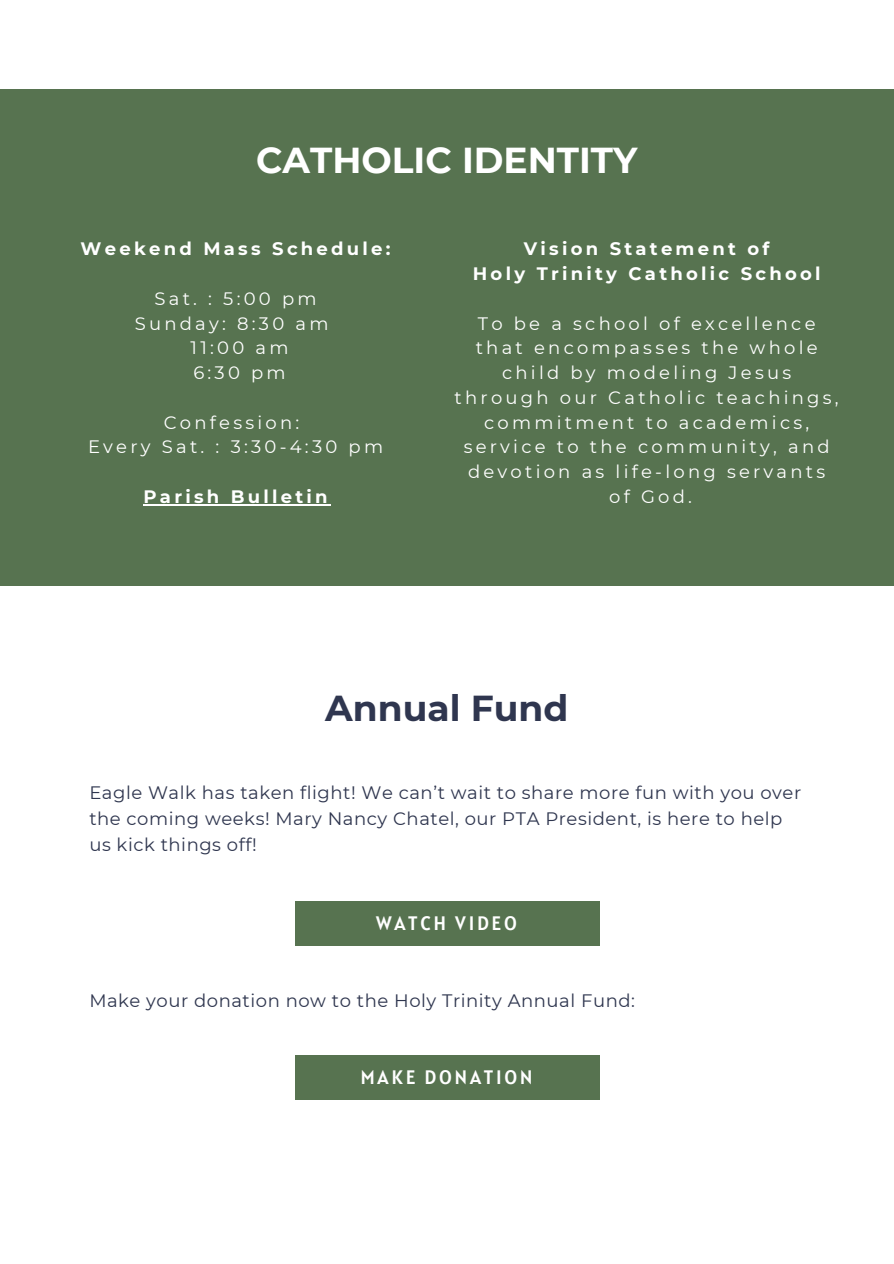
<style>
.page{position:relative;width:894px;height:1264px;background:#fff}
.page>*{position:absolute;margin:0;border:0;box-sizing:border-box;transform-origin:0 0}
.t1{font:59.55px "IM FELL Double Pica Italic";color:#fff}
.t2{font:700 36px "Montserrat";color:#fff}
.t3{font:700 36px "Montserrat";color:#2f364f}
.t4{font:19.35px "Alatsi";letter-spacing:.14em;color:#fff}
.t5{font:18px/24.8px "Montserrat";letter-spacing:.18em;color:#fff;text-align:center}
.t6{font:18px/25.8px "Montserrat";letter-spacing:.03em;color:#2f364f}
.t7{font:700 18px/24.8px "Montserrat";letter-spacing:.18em;color:#fff;text-align:center}
</style>
<div class="page">
<div style="left:0;top:89px;width:893px;height:496px;background:#577350"></div>
<hr style="left:143px;top:504px;width:188px;height:1px;background:#fff">
<div style="left:295px;top:901px;width:304px;height:45px;background:#577350"></div>
<div style="left:295px;top:1055px;width:304px;height:45px;background:#577350"></div>
<h5 class="t2" style="left:256px;top:139px;width:383px">CATHOLIC IDENTITY</h5>
<h2 class="t1" style="left:112px;top:203px;width:71px">C*</h2>
<h5 class="t1" style="left:105px;top:284px;width:71px">C*</h5>
<p class="t7" style="left:81px;top:236px;width:311px">Weekend Mass Schedule:</p>
<p class="t5" style="left:154px;top:286px;width:164px">Sat. : 5:00 pm</p>
<p class="t5" style="left:135px;top:311px;width:195px">Sunday: 8:30 am</p>
<p class="t5" style="left:190px;top:335px;width:99px">11:00 am</p>
<p class="t5" style="left:193px;top:360px;width:94px">6:30 pm</p>
<p class="t5" style="left:164px;top:410px;width:137px">Confession:</p>
<h5 class="t5" style="left:88px;top:434px;width:296px">Every Sat. : 3:30-4:30 pm</h5>
<p class="t7" style="left:143px;top:484px;width:185px">Parish Bulletin</p>
<p class="t7" style="left:472px;top:236px;width:349px">Vision Statement of<br>Holy Trinity Catholic School</p>
<p class="t5" style="left:454px;top:311px;width:385px">To be a school of excellence that encompasses the whole child by modeling Jesus through our Catholic teachings, commitment to academics, service to the community, and devotion as life-long servants</p>
<h1 class="t5" style="left:609px;top:484px;width:84px">of God.</h1>
<p class="t3" style="left:325px;top:686px;width:244px">Annual Fund</p>
<h3 class="t6" style="left:89px;top:780px;width:713px">Eagle Walk has taken flight! We can’t wait to share more fun with you over</h3>
<p class="t6" style="left:89px;top:806px;width:694px">the coming weeks! Mary Nancy Chatel, our PTA President, is here to help us kick things off!</p>
<h4 class="t4" style="left:376px;top:910px;width:142px">WATCH VIDEO</h4>
<p class="t6" style="left:89px;top:987px;width:547px">Make your donation now to the Holy Trinity Annual Fund:</p>
<h4 class="t4" style="left:360px;top:1064px;width:174px">MAKE DONATION</h4>
</div>
